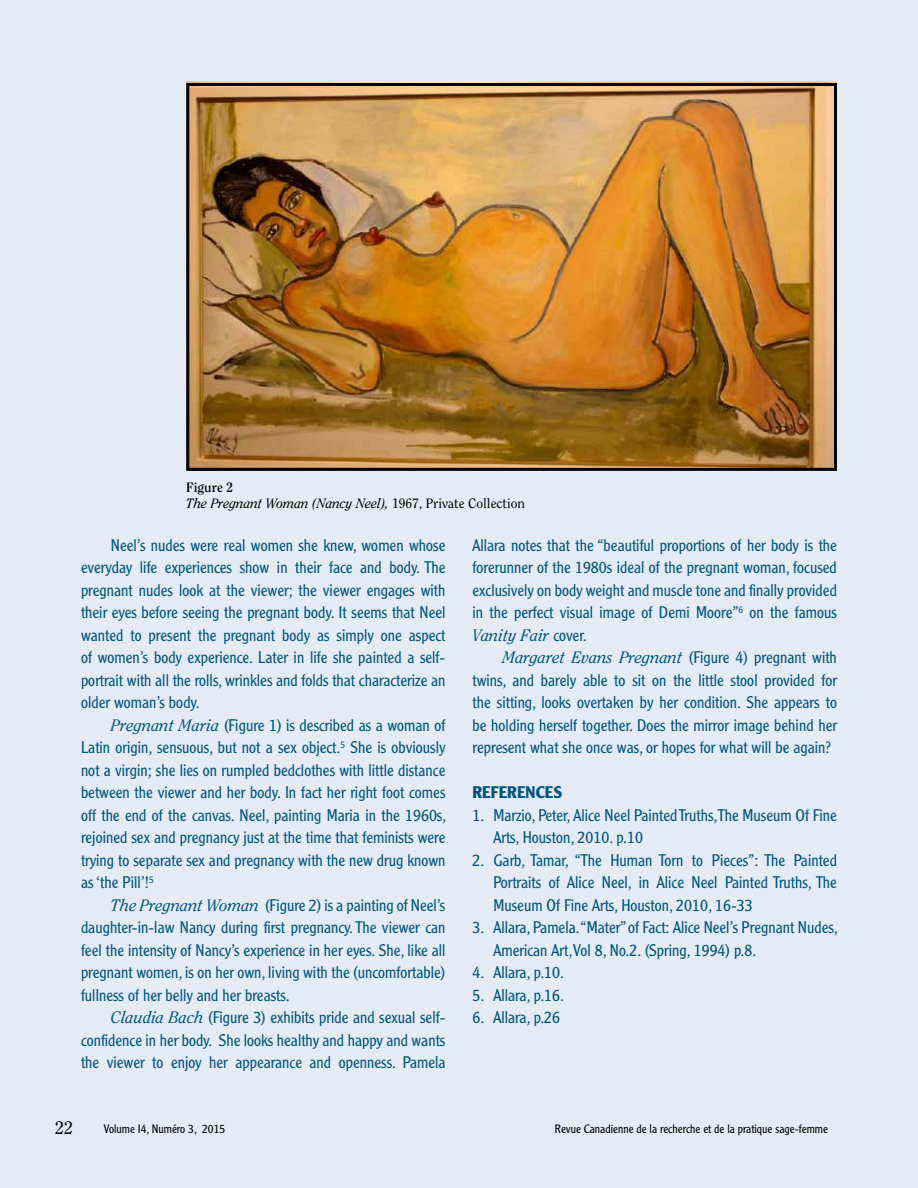
<style>
.page{position:relative;width:918px;height:1188px;background:#e5ebf4}
.page>*{position:absolute;margin:0;border:0;box-sizing:border-box;transform-origin:0 0}
.t1{font:18px "Clearface Std";color:#000}
.t2{font:300 16.5px/22.5px "Clearface Gothic LT Std";color:#005581;text-align:justify}
.t3{font:italic 16.5px/22.5px "Clearface Std";color:#005581}
.t4{font:700 16.5px "Clearface Gothic LT Std";color:#005581}
.t5{font:italic 13.5px/16.2px "Clearface Std";color:#000}
.t6{font:300 12px "Clearface Gothic LT Std";color:#000}
.s1{font-weight:700;font-style:normal}
.s2{font-style:normal}
.s3{font-family:"Clearface Std";font-weight:400;font-style:italic}
.s4{font-family:"Clearface Gothic LT Std";font-weight:300;font-style:normal}
</style>
<div class="page">
<img style="left:186px;top:81px;width:651px;height:386px">
<div style="left:186px;top:83px;width:651px;height:388px;border:3px solid #000"></div>
<p class="t5" style="left:186px;top:479px;width:340px"><span class="s1">Figure 2<br></span>The Pregnant Woman (Nancy Neel), <span class="s2">1967, Private Collection</span></p>
<p class="t2" style="left:81px;top:534px;width:366px;text-indent:30px">Neel’s nudes were real women she knew, women whose everyday life experiences show in their face and body. The pregnant nudes look at the viewer; the viewer engages with their eyes before seeing the pregnant body. It seems that Neel wanted to present the pregnant body as simply one aspect of women’s body experience. Later in life she painted a self&shy;portrait with all the rolls, wrinkles and folds that characterize an older woman’s body.</p>
<p class="t2" style="left:81px;top:714px;width:367px;text-indent:30px"><span class="s3">Pregnant Maria</span> (Figure 1) is described as a woman of Latin origin, sensuous, but not a sex object.<sup>5</sup> She is obviously not a virgin; she lies on rumpled bedclothes with little distance between the viewer and her body. In fact her right foot comes off the end of the canvas. Neel, painting Maria in the 1960s, rejoined sex and pregnancy just at the time that feminists were trying to separate sex and pregnancy with the new drug known as ‘the Pill’!<sup>5</sup></p>
<p class="t2" style="left:81px;top:894px;width:366px;text-indent:30px"><span class="s3">The Pregnant Woman</span> (Figure 2) is a painting of Neel’s daughter-in-law Nancy during first pregnancy. The viewer can feel the intensity of Nancy’s experience in her eyes. She, like all pregnant women, is on her own, living with the (uncomfortable) fullness of her belly and her breasts.</p>
<p class="t2" style="left:81px;top:1006px;width:366px;text-indent:30px"><span class="s3">Claudia Bach</span> (Figure 3) exhibits pride and sexual self&shy;confidence in her body. She looks healthy and happy and wants the viewer to enjoy her appearance and openness. Pamela</p>
<p class="t2" style="left:472px;top:534px;width:366px">Allara notes that the “beautiful proportions of her body is the forerunner of the 1980s ideal of the pregnant woman, focused exclusively on body weight and muscle tone and finally provided in the perfect visual image of Demi Moore”<sup>6</sup> on the famous</p>
<p class="t3" style="left:503px;top:624px;width:336px;text-indent:-30px">Vanity Fair <span class="s4">cover.<br></span>Margaret Evans Pregnant <span class="s4">(Figure 4) pregnant with</span></p>
<p class="t2" style="left:473px;top:669px;width:366px">twins, and barely able to sit on the little stool provided for the sitting, looks overtaken by her condition. She appears to be holding herself together. Does the mirror image behind her represent what she once was, or hopes for what will be again?</p>
<p class="t4" style="left:473px;top:783px;width:91px">REFERENCES</p>
<p class="t2" style="left:494px;top:804px;width:345px;text-indent:-21px">1. Marzio, Peter, Alice Neel Painted Truths, The Museum Of Fine<br>Arts, Houston, 2010. p.10</p>
<p class="t2" style="left:494px;top:849px;width:345px;text-indent:-21px">2. Garb, Tamar, “The Human Torn to Pieces”: The Painted Portraits of Alice Neel, in Alice Neel Painted Truths, The Museum Of Fine Arts, Houston, 2010, 16-33</p>
<p class="t2" style="left:494px;top:916px;width:346px;text-indent:-21px">3. Allara, Pamela. “Mater” of Fact: Alice Neel’s Pregnant Nudes,<br>American Art, Vol 8, No.2. (Spring, 1994) p.8.</p>
<p class="t2" style="left:473px;top:961px;width:93px">4. Allara, p.10.</p>
<p class="t2" style="left:473px;top:984px;width:93px">5. Allara, p.16.</p>
<p class="t2" style="left:473px;top:1006px;width:89px">6. Allara, p.26</p>
<p class="t1" style="left:55px;top:1117px;width:19px">22</p>
<p class="t6" style="left:104px;top:1122px;width:123px">Volume I4, Numéro 3, 2015</p>
<p class="t6" style="left:555px;top:1122px;width:275px">Revue Canadienne de la recherche et de la pratique sage-femme</p>
</div>
